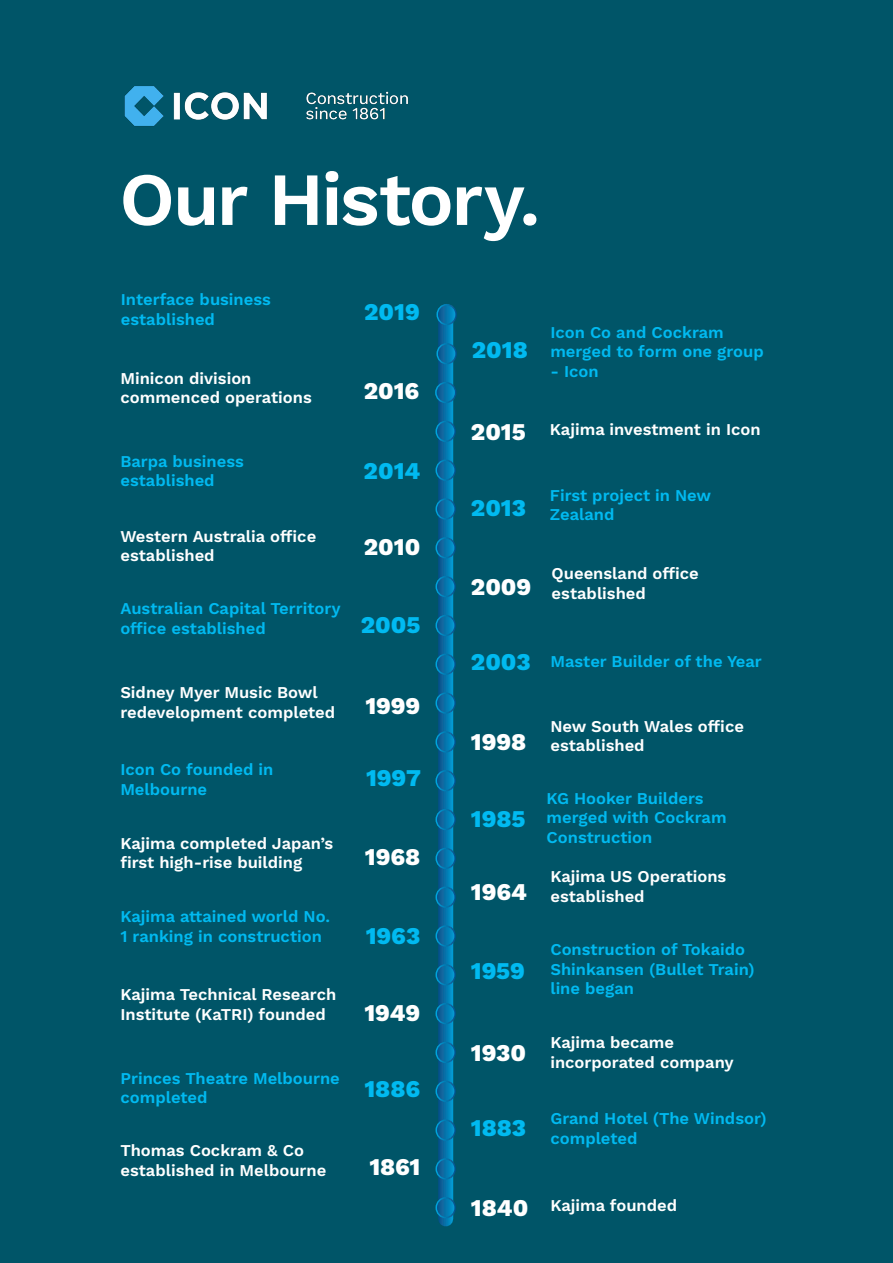
<style>
.page{position:relative;width:893px;height:1263px;background:#005568}
.page>*{position:absolute;margin:0;border:0;box-sizing:border-box;transform-origin:0 0}
.t1{font:600 75px "Work Sans";letter-spacing:-.03em;color:#fff}
.t2{font:800 24px "Work Sans";color:#00baf1}
.t3{font:800 24px "Work Sans";color:#fff}
.t4{font:600 16.5px/19.5px "Work Sans";color:#00baf1}
.t5{font:600 16.5px/19.5px "Work Sans";color:#fff}
</style>
<div class="page">
<svg style="left:438px;top:324px;width:15px;height:895px;background:#0573ab"></svg>
<svg style="left:438px;top:344px;width:17px;height:20px"></svg>
<div style="left:436px;top:343px;width:21px;height:21px;border:2px solid #fff;border-radius:50%"></div>
<svg style="left:436px;top:383px;width:20px;height:19px"></svg>
<div style="left:435px;top:382px;width:21px;height:21px;border:2px solid #fff;border-radius:50%"></div>
<svg style="left:437px;top:1198px;width:18px;height:19px"></svg>
<div style="left:435px;top:1197px;width:21px;height:21px;border:2px solid #fff;border-radius:50%"></div>
<svg style="left:437px;top:1159px;width:18px;height:20px"></svg>
<div style="left:435px;top:1158px;width:21px;height:21px;border:2px solid #fff;border-radius:50%"></div>
<svg style="left:438px;top:1042px;width:16px;height:20px"></svg>
<div style="left:435px;top:1042px;width:21px;height:21px;border:2px solid #fff;border-radius:50%"></div>
<svg style="left:438px;top:1120px;width:16px;height:20px"></svg>
<div style="left:435px;top:1119px;width:21px;height:22px;border:2px solid #fff;border-radius:50%"></div>
<svg style="left:438px;top:1081px;width:16px;height:20px"></svg>
<div style="left:435px;top:1080px;width:21px;height:22px;border:2px solid #fff;border-radius:50%"></div>
<svg style="left:438px;top:887px;width:16px;height:20px"></svg>
<div style="left:435px;top:886px;width:21px;height:22px;border:2px solid #fff;border-radius:50%"></div>
<svg style="left:438px;top:926px;width:16px;height:20px"></svg>
<div style="left:435px;top:925px;width:21px;height:22px;border:2px solid #fff;border-radius:50%"></div>
<svg style="left:437px;top:965px;width:18px;height:20px"></svg>
<div style="left:435px;top:964px;width:21px;height:21px;border:2px solid #fff;border-radius:50%"></div>
<svg style="left:438px;top:1004px;width:16px;height:19px"></svg>
<div style="left:435px;top:1003px;width:21px;height:21px;border:2px solid #fff;border-radius:50%"></div>
<svg style="left:437px;top:848px;width:17px;height:20px"></svg>
<div style="left:435px;top:848px;width:21px;height:21px;border:2px solid #fff;border-radius:50%"></div>
<svg style="left:438px;top:810px;width:16px;height:19px"></svg>
<div style="left:435px;top:809px;width:21px;height:21px;border:2px solid #fff;border-radius:50%"></div>
<svg style="left:437px;top:771px;width:18px;height:20px"></svg>
<div style="left:435px;top:770px;width:21px;height:21px;border:2px solid #fff;border-radius:50%"></div>
<svg style="left:438px;top:615px;width:16px;height:20px"></svg>
<div style="left:435px;top:615px;width:21px;height:21px;border:2px solid #fff;border-radius:50%"></div>
<svg style="left:437px;top:732px;width:18px;height:20px"></svg>
<div style="left:435px;top:731px;width:21px;height:21px;border:2px solid #fff;border-radius:50%"></div>
<svg style="left:438px;top:693px;width:16px;height:20px"></svg>
<div style="left:435px;top:692px;width:21px;height:22px;border:2px solid #fff;border-radius:50%"></div>
<svg style="left:437px;top:654px;width:18px;height:20px"></svg>
<div style="left:435px;top:654px;width:21px;height:21px;border:2px solid #fff;border-radius:50%"></div>
<svg style="left:438px;top:460px;width:16px;height:20px"></svg>
<div style="left:435px;top:459px;width:21px;height:22px;border:2px solid #fff;border-radius:50%"></div>
<svg style="left:438px;top:499px;width:16px;height:20px"></svg>
<div style="left:435px;top:498px;width:21px;height:22px;border:2px solid #fff;border-radius:50%"></div>
<svg style="left:437px;top:538px;width:18px;height:20px"></svg>
<div style="left:435px;top:537px;width:21px;height:21px;border:2px solid #fff;border-radius:50%"></div>
<svg style="left:437px;top:577px;width:17px;height:19px"></svg>
<div style="left:435px;top:576px;width:21px;height:21px;border:2px solid #fff;border-radius:50%"></div>
<svg style="left:437px;top:421px;width:17px;height:20px"></svg>
<div style="left:435px;top:421px;width:21px;height:21px;border:2px solid #fff;border-radius:50%"></div>
<svg style="left:438px;top:306px;width:17px;height:18px"></svg>
<div style="left:436px;top:304px;width:21px;height:21px;border:2px solid #fff;border-radius:50%"></div>
<img style="left:124px;top:86px;width:285px;height:40px">
<p class="t1" style="left:119px;top:156px;width:422px">Our History.</p>
<p class="t4" style="left:121px;top:291px;width:152px">Interface business established</p>
<p class="t2" style="left:364px;top:298px;width:57px">2019</p>
<p class="t5" style="left:120px;top:369px;width:193px">Minicon division commenced operations</p>
<p class="t3" style="left:364px;top:377px;width:57px">2016</p>
<p class="t2" style="left:472px;top:336px;width:57px">2018</p>
<p class="t4" style="left:550px;top:323px;width:215px">Icon Co and Cockram merged to form one group</p>
<p class="t4" style="left:550px;top:362px;width:50px">- Icon</p>
<p class="t4" style="left:120px;top:452px;width:125px">Barpa business established</p>
<p class="t2" style="left:364px;top:457px;width:58px">2014</p>
<p class="t5" style="left:120px;top:527px;width:197px">Western Australia office established</p>
<p class="t3" style="left:364px;top:533px;width:58px">2010</p>
<p class="t4" style="left:120px;top:599px;width:222px">Australian Capital Territory office established</p>
<p class="t2" style="left:361px;top:611px;width:61px">2005</p>
<p class="t5" style="left:120px;top:684px;width:216px">Sidney Myer Music Bowl redevelopment completed</p>
<p class="t3" style="left:365px;top:692px;width:56px">1999</p>
<p class="t4" style="left:120px;top:761px;width:154px">Icon Co founded in<br>Melbourne</p>
<p class="t2" style="left:366px;top:764px;width:56px">1997</p>
<p class="t5" style="left:120px;top:834px;width:214px">Kajima completed Japan’s first high-rise building</p>
<p class="t4" style="left:120px;top:908px;width:211px">Kajima attained world No.<br>1 ranking in construction</p>
<p class="t5" style="left:120px;top:986px;width:217px">Kajima Technical Research<br>Institute (KaTRI) founded</p>
<p class="t3" style="left:365px;top:843px;width:57px">1968</p>
<p class="t2" style="left:366px;top:922px;width:56px">1963</p>
<p class="t3" style="left:364px;top:999px;width:57px">1949</p>
<p class="t4" style="left:120px;top:1069px;width:221px">Princes Theatre Melbourne completed</p>
<p class="t2" style="left:364px;top:1075px;width:57px">1886</p>
<p class="t5" style="left:120px;top:1142px;width:208px">Thomas Cockram &amp; Co established in Melbourne</p>
<p class="t3" style="left:369px;top:1153px;width:52px">1861</p>
<p class="t3" style="left:471px;top:418px;width:56px">2015</p>
<p class="t5" style="left:550px;top:420px;width:212px">Kajima investment in Icon</p>
<p class="t4" style="left:550px;top:486px;width:163px">First project in New</p>
<p class="t2" style="left:471px;top:494px;width:57px">2013</p>
<p class="t4" style="left:550px;top:506px;width:66px">Zealand</p>
<p class="t5" style="left:552px;top:565px;width:149px">Queensland office</p>
<p class="t3" style="left:471px;top:573px;width:62px">2009</p>
<p class="t5" style="left:552px;top:584px;width:96px">established</p>
<p class="t2" style="left:471px;top:648px;width:61px">2003</p>
<p class="t4" style="left:550px;top:652px;width:213px">Master Builder of the Year</p>
<p class="t5" style="left:550px;top:717px;width:195px">New South Wales office</p>
<p class="t3" style="left:471px;top:728px;width:57px">1998</p>
<p class="t5" style="left:550px;top:737px;width:96px">established</p>
<p class="t2" style="left:471px;top:805px;width:56px">1985</p>
<p class="t4" style="left:547px;top:789px;width:182px">KG Hooker Builders merged with Cockram<br>Construction</p>
<p class="t5" style="left:550px;top:868px;width:177px">Kajima US Operations</p>
<p class="t3" style="left:471px;top:878px;width:58px">1964</p>
<p class="t5" style="left:550px;top:887px;width:96px">established</p>
<p class="t2" style="left:471px;top:957px;width:55px">1959</p>
<p class="t3" style="left:471px;top:1038px;width:57px">1930</p>
<p class="t2" style="left:471px;top:1114px;width:57px">1883</p>
<p class="t4" style="left:550px;top:941px;width:206px">Construction of Tokaido<br>Shinkansen (Bullet Train) line began</p>
<p class="t5" style="left:550px;top:1033px;width:185px">Kajima became incorporated company</p>
<p class="t4" style="left:550px;top:1110px;width:218px">Grand Hotel (The Windsor) completed</p>
<p class="t3" style="left:471px;top:1194px;width:59px">1840</p>
<p class="t5" style="left:550px;top:1197px;width:128px">Kajima founded</p>
</div>
